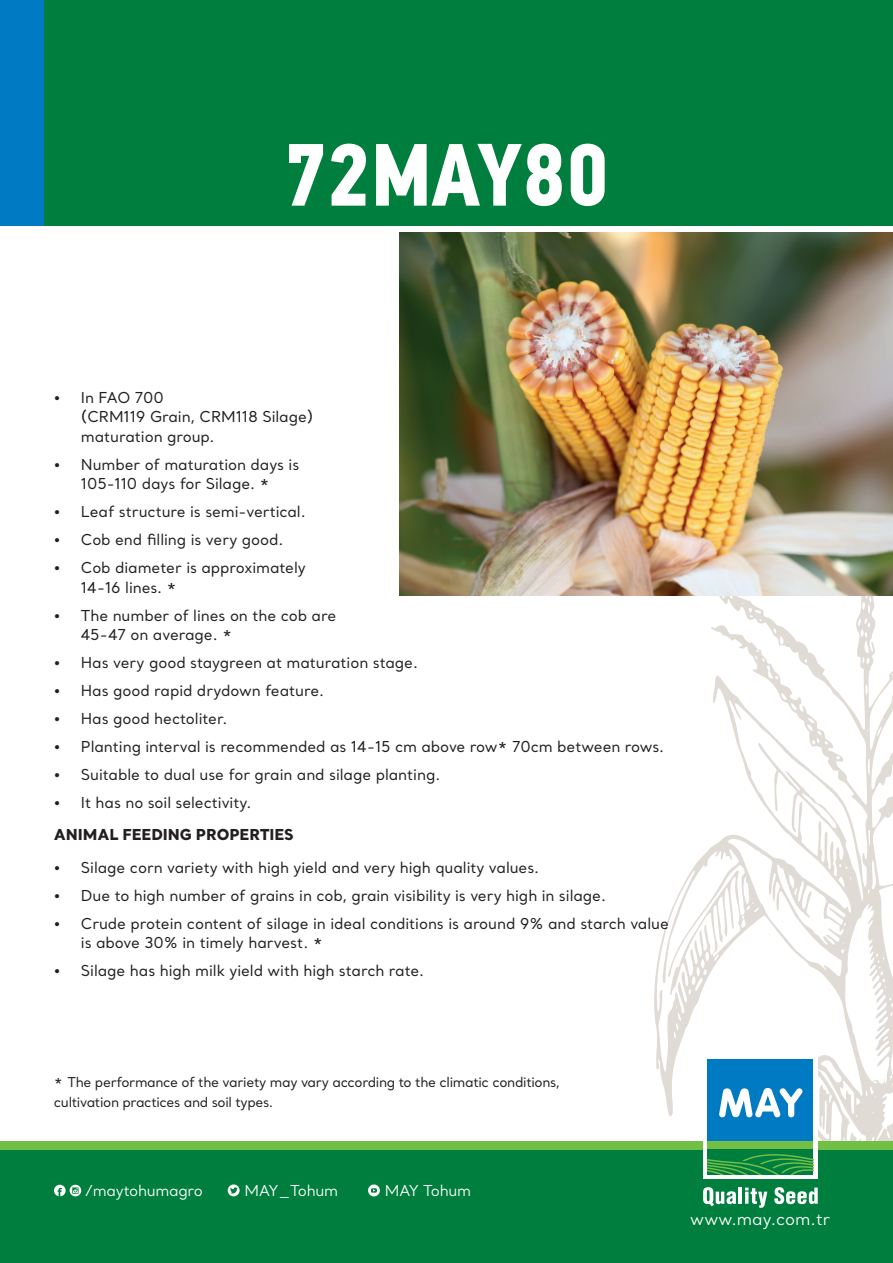
<style>
.page{position:relative;width:893px;height:1263px;background:#fff}
.page>*{position:absolute;margin:0;border:0;box-sizing:border-box;transform-origin:0 0}
.t1{font:700 88.5px "Din Text Cond Pro";color:#fff}
.t2{font:16.5px "Santral";color:#fff}
.t3{font:15px/19.5px "Santral";letter-spacing:-.005em;color:#231f20}
.t4{font:15px "Santral";letter-spacing:-.02em;color:#fff}
.t5{font:800 15px "Santral";letter-spacing:-.005em;color:#231f20}
.t6{font:13.5px/19.5px "Santral";letter-spacing:-.025em;color:#231f20}
</style>
<div class="page">
<svg style="left:574px;top:595px;width:319px;height:546px"></svg>
<img style="left:400px;top:233px;width:493px;height:362px">
<div style="left:44px;top:0;width:849px;height:225px;background:#007e3d"></div>
<div style="left:0;top:0;width:44px;height:225px;background:#007ac2"></div>
<div style="left:0;top:1149px;width:893px;height:114px;background:#007e3d"></div>
<div style="left:0;top:1141px;width:893px;height:8px;background:#71bf44"></div>
<svg style="left:54px;top:1185px;width:27px;height:11px"></svg>
<svg style="left:228px;top:1184px;width:12px;height:12px"></svg>
<svg style="left:368px;top:1184px;width:12px;height:12px"></svg>
<div style="left:703px;top:1056px;width:114px;height:123px;background:#fff"></div>
<div style="left:707px;top:1059px;width:106px;height:95px;background:#007ac2"></div>
<div style="left:707px;top:1141px;width:106px;height:9px;background:#71bf44"></div>
<div style="left:707px;top:1150px;width:106px;height:25px;background:#007e3d"></div>
<svg style="left:707px;top:1154px;width:106px;height:21px"></svg>
<svg style="left:719px;top:1088px;width:84px;height:30px"></svg>
<svg style="left:703px;top:1187px;width:33px;height:19px"></svg>
<hr style="left:739px;top:1187px;width:3px;height:17px;background:#fff">
<svg style="left:745px;top:1187px;width:22px;height:21px"></svg>
<svg style="left:774px;top:1187px;width:44px;height:17px"></svg>
<h1 class="t1" style="left:284px;top:121px;width:326px">72MAY80</h1>
<p class="t3" style="left:81px;top:387px;width:234px;text-indent:-27px">• In FAO 700<br>(CRM119 Grain, CRM118 Silage) maturation group.</p>
<p class="t3" style="left:54px;top:454px;width:247px;text-align:center">• Number of maturation days is<br>105-110 days for Silage. *</p>
<p class="t3" style="left:54px;top:502px;width:253px">• Leaf structure is semi-vertical.</p>
<p class="t3" style="left:54px;top:530px;width:231px">• Cob end filling is very good.</p>
<p class="t3" style="left:81px;top:558px;width:226px;text-indent:-27px">• Cob diameter is approximately<br>14-16 lines. *</p>
<p class="t3" style="left:81px;top:605px;width:257px;text-indent:-27px">• The number of lines on the cob are<br>45-47 on average. *</p>
<p class="t3" style="left:54px;top:653px;width:366px">• Has very good staygreen at maturation stage.</p>
<p class="t3" style="left:54px;top:681px;width:272px">• Has good rapid drydown feature.</p>
<p class="t3" style="left:54px;top:709px;width:175px">• Has good hectoliter.</p>
<p class="t3" style="left:54px;top:737px;width:612px">• Planting interval is recommended as 14-15 cm above row* 70cm between rows.</p>
<p class="t3" style="left:54px;top:765px;width:388px">• Suitable to dual use for grain and silage planting.</p>
<p class="t3" style="left:54px;top:793px;width:199px">• It has no soil selectivity.</p>
<p class="t5" style="left:54px;top:824px;width:241px">ANIMAL FEEDING PROPERTIES</p>
<p class="t3" style="left:54px;top:857px;width:487px">• Silage corn variety with high yield and very high quality values.</p>
<p class="t3" style="left:54px;top:885px;width:554px">• Due to high number of grains in cob, grain visibility is very high in silage.</p>
<p class="t3" style="left:81px;top:913px;width:589px;text-indent:-27px">• Crude protein content of silage in ideal conditions is around 9% and starch value is above 30% in timely harvest. *</p>
<p class="t3" style="left:54px;top:961px;width:372px">• Silage has high milk yield with high starch rate.</p>
<p class="t6" style="left:54px;top:1072px;width:508px">* The performance of the variety may vary according to the climatic conditions, cultivation practices and soil types.</p>
<p class="t4" style="left:85px;top:1180px;width:119px">/maytohumagro</p>
<p class="t4" style="left:244px;top:1180px;width:95px">MAY_Tohum</p>
<p class="t4" style="left:385px;top:1180px;width:88px">MAY Tohum</p>
<p class="t2" style="left:690px;top:1208px;width:142px">www.may.com.tr</p>
</div>
